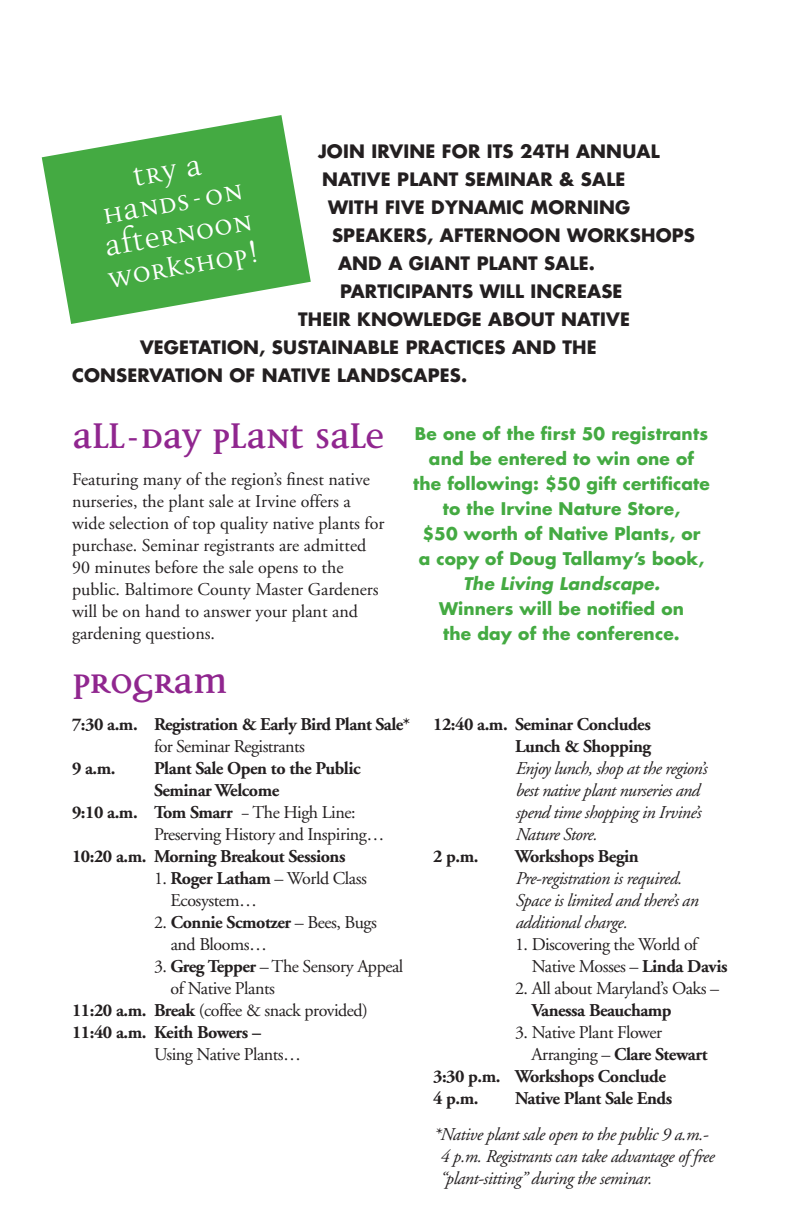
<style>
.page{position:relative;width:792px;height:1224px;background:#fff}
.page>*{position:absolute;margin:0;border:0;box-sizing:border-box;transform-origin:0 0}
.t1{font:700 48px "Disturbance OT";letter-spacing:-.02em;color:#90268f}
.t2{font:38px/32px "Disturbance OT";color:#fff;text-align:center}
.body{font:18px/22px "Adobe Garamond";letter-spacing:-.025em;color:#231f20}
.body-2{font:italic 18px/22px "Adobe Garamond";letter-spacing:-.025em;color:#231f20}
.body__after{font:18px/22px "Adobe Garamond";color:#231f20}
.body-3{font:700 18px/22px "Adobe Garamond";letter-spacing:-.025em;color:#231f20}
.subhead{font:700 18px "Futura";letter-spacing:.01em;color:#231f20}
.new_header{font:700 17px/25px "Futura";letter-spacing:.01em;color:#44aa42;text-align:center}
.s1{font-style:italic}
.s2{font-weight:400}
.s3{font-weight:700}
.s4{font-weight:700;font-style:normal}
</style>
<div class="page">
<svg style="left:42px;top:115px;width:269px;height:209px;fill:#44aa42"></svg>
<p class="subhead" style="left:318px;top:140px;width:343px">JOIN IRVINE FOR ITS 24TH ANNUAL</p>
<p class="subhead" style="left:322px;top:168px;width:305px">NATIVE PLANT SEMINAR &amp; SALE</p>
<p class="subhead" style="left:328px;top:196px;width:304px">WITH FIVE DYNAMIC MORNING</p>
<p class="subhead" style="left:332px;top:224px;width:365px">SPEAKERS, AFTERNOON WORKSHOPS</p>
<p class="subhead" style="left:338px;top:252px;width:259px">AND A GIANT PLANT SALE.</p>
<p class="subhead" style="left:340px;top:280px;width:284px">PARTICIPANTS WILL INCREASE</p>
<p class="subhead" style="left:298px;top:308px;width:334px">THEIR KNOWLEDGE ABOUT NATIVE</p>
<p class="subhead" style="left:140px;top:336px;width:458px">VEGETATION, SUSTAINABLE PRACTICES AND THE</p>
<p class="subhead" style="left:72px;top:364px;width:397px">CONSERVATION OF NATIVE LANDSCAPES.</p>
<p class="t2" style="left:89px;top:168px;width:155px;rotate:-10deg">TRY A<br>HANDS-ON<br>AFTERNOON<br>WORKSHOP!</p>
<p class="t1" style="left:72px;top:414px;width:314px">All-Day Plant Sale</p>
<p class="body__after" style="left:72px;top:468px;width:314px">Featuring many of the region’s finest native nurseries, the plant sale at Irvine offers a wide selection of top quality native plants for purchase. Seminar registrants are admitted 90 minutes before the sale opens to the public. Baltimore County Master Gardeners will be on hand to answer your plant and gardening questions.</p>
<p class="new_header" style="left:413px;top:420px;width:298px">Be one of the first 50 registrants and be entered to win one of the following: $50 gift certificate to the Irvine Nature Store,<br>$50 worth of Native Plants, or<br>a copy of Doug Tallamy’s book,<br><span class="s1">The Living Landscape.<br></span>Winners will be notified on<br>the day of the conference.</p>
<p class="t1" style="left:72px;top:659px;width:157px">Program</p>
<p class="body-3" style="left:154px;top:713px;width:258px;text-indent:-82px">7:30 a.m. Registration &amp; Early Bird Plant Sale* <span class="s2">for Seminar Registrants</span></p>
<p class="body-3" style="left:72px;top:757px;width:45px">9 a.m.</p>
<p class="body-3" style="left:154px;top:757px;width:208px">Plant Sale Open to the Public</p>
<p class="body-3" style="left:154px;top:779px;width:127px">Seminar Welcome</p>
<p class="body" style="left:154px;top:801px;width:232px;text-indent:-82px"><span class="s3">9:10 a.m. Tom Smarr</span> − The High Line:<br>Preserving History and Inspiring…</p>
<p class="body-3" style="left:72px;top:845px;width:275px">10:20 a.m. Morning Breakout Sessions</p>
<p class="body" style="left:171px;top:867px;width:198px;text-indent:-17px">1. <span class="s3">Roger Latham</span> – World Class<br>Ecosystem…</p>
<p class="body" style="left:171px;top:911px;width:208px;text-indent:-17px">2. <span class="s3">Connie Scmotzer</span> – Bees, Bugs and Blooms…</p>
<p class="body" style="left:171px;top:955px;width:234px;text-indent:-17px">3. <span class="s3">Greg Tepper</span> – The Sensory Appeal of Native Plants</p>
<p class="body" style="left:72px;top:999px;width:298px"><span class="s3">11:20 a.m. Break</span> (coffee &amp; snack provided)</p>
<p class="body-3" style="left:154px;top:1021px;width:149px;text-indent:-82px">11:40 a.m. Keith Bowers –<br><span class="s2">Using Native Plants…</span></p>
<p class="body-2" style="left:515px;top:714px;width:193px;text-indent:-82px"><span class="s4">12:40 a.m. Seminar Concludes<br>Lunch &amp; Shopping<br></span>Enjoy lunch, shop at the region’s best native plant nurseries and spend time shopping in Irvine’s<br>Nature Store.</p>
<p class="body-3" style="left:433px;top:845px;width:47px">2 p.m.</p>
<p class="body-3" style="left:515px;top:845px;width:125px">Workshops Begin</p>
<p class="body-2" style="left:515px;top:868px;width:185px">Pre-registration is required.<br>Space is limited and there’s an additional charge.</p>
<p class="body" style="left:532px;top:934px;width:197px;text-indent:-17px">1. Discovering the World of<br>Native Mosses – <span class="s3">Linda Davis</span></p>
<p class="body" style="left:532px;top:978px;width:189px;text-indent:-17px">2. All about Maryland’s Oaks –<br><span class="s3">Vanessa Beauchamp</span></p>
<p class="body" style="left:531px;top:1022px;width:178px;text-indent:-16px">3. Native Plant Flower<br>Arranging – <span class="s3">Clare Stewart</span></p>
<p class="body-3" style="left:433px;top:1065px;width:234px">3:30 p.m. Workshops Conclude</p>
<p class="body-3" style="left:433px;top:1087px;width:47px">4 p.m.</p>
<p class="body-3" style="left:515px;top:1087px;width:159px">Native Plant Sale Ends</p>
<p class="body-2" style="left:440px;top:1124px;width:276px;text-indent:-7px">*Native plant sale open to the public 9 a.m.-<br>4 p.m. Registrants can take advantage of free “plant-sitting” during the seminar.</p>
</div>
